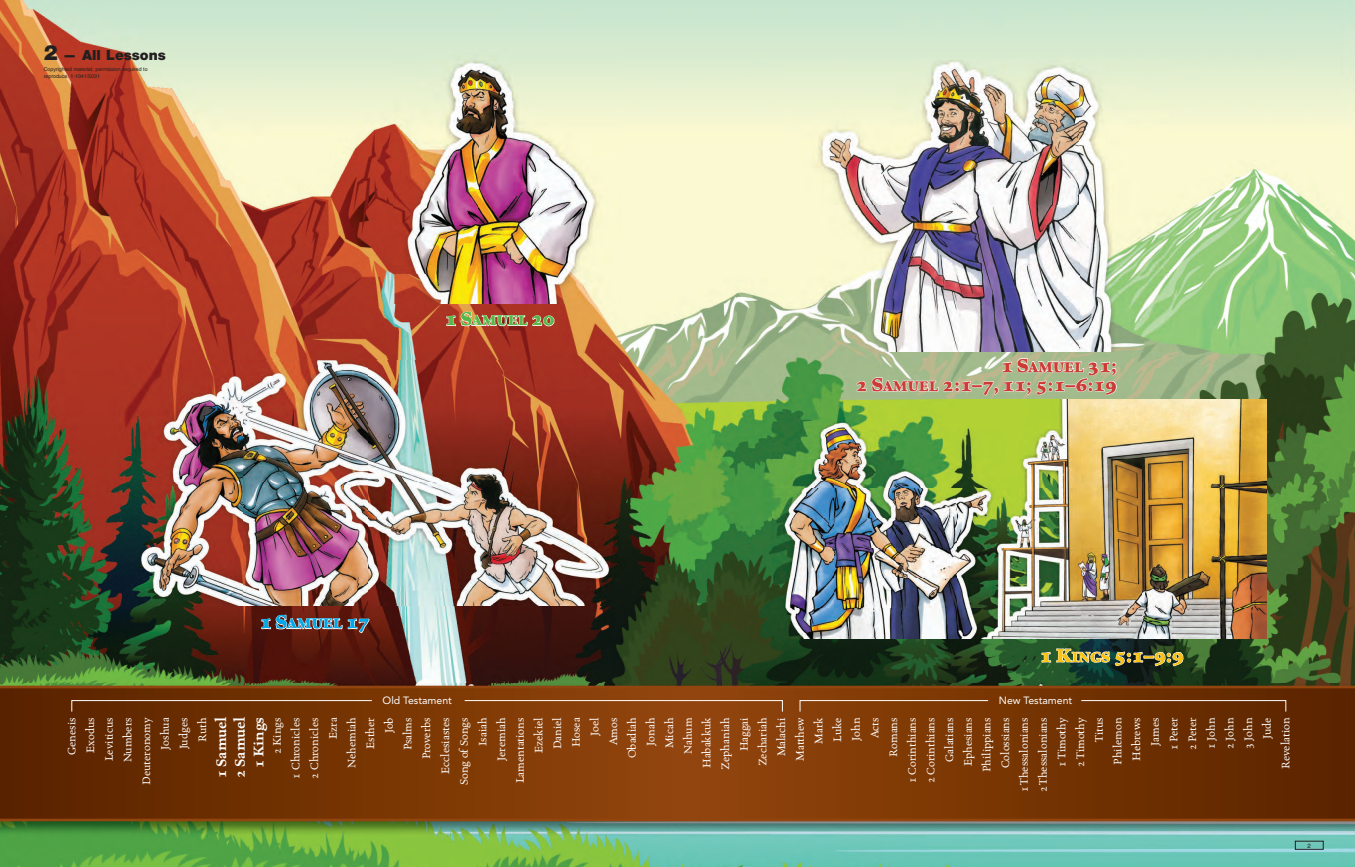
<style>
.page{position:relative;width:1355px;height:867px;background:#fff}
.page>*{position:absolute;margin:0;border:0;box-sizing:border-box;transform-origin:0 0}
.t1{font:700 21px/19.2px "Celestia Antiqua Std";color:#cd3b35;text-align:right}
.t2{font:700 21px "Celestia Antiqua Std";color:#fec40e}
.t3{font:600 15.75px "Celestia Antiqua Std";color:#fff}
.t4{font:700 15.75px "Celestia Antiqua Std";letter-spacing:-.015em;color:#00a9ea}
.t5{font:700 15.75px "Celestia Antiqua Std";letter-spacing:-.015em;color:#56b947}
.t6{font:900 14px "Helvetica Neue LT Std";color:#231f20}
.t7{font:12.25px/18.6px "Celestia Antiqua Std";color:#fff;text-align:right}
.t8{font:10.5px "Avenir LT Std";color:#fff}
.t9{font:6.12px "Helvetica LT Std";color:#231f20}
.t10{font:5.25px/7px "Helvetica LT Std";color:#231f20}
.s1{font-size:21px}
.s2{font-size:15.75px}
</style>
<div class="page">
<img style="left:0;top:0;width:1355px;height:866px">
<svg style="left:261px;top:614px;width:109px;height:31px;background:#763b31"></svg>
<svg style="left:1041px;top:638px;width:143px;height:28px;background:#435d4f"></svg>
<svg style="left:856px;top:357px;width:261px;height:42px;background:#b5c59f"></svg>
<svg style="left:446px;top:311px;width:109px;height:31px;background:#b85645"></svg>
<img style="left:0;top:683px;width:1355px;height:153px">
<svg style="left:0;top:685px;width:1355px;height:136px;background:#763404"></svg>
<div style="left:1295px;top:840px;width:28px;height:9px;border:1px solid #231f20"></div>
<img style="left:119px;top:360px;width:499px;height:245px">
<img style="left:773px;top:399px;width:493px;height:239px">
<img style="left:783px;top:61px;width:385px;height:290px">
<img style="left:393px;top:50px;width:227px;height:253px">
<svg style="left:71px;top:699px;width:302px;height:13px;background:#763e14"></svg>
<svg style="left:799px;top:699px;width:190px;height:13px;background:#8b4a19"></svg>
<svg style="left:464px;top:699px;width:319px;height:13px;background:#944f1e"></svg>
<svg style="left:1080px;top:699px;width:206px;height:13px;background:#743d14"></svg>
<p class="t6" style="left:44px;top:47px;width:124px"><span class="s1">2</span> — All Lessons</p>
<p class="t10" style="left:44px;top:65px;width:105px">Copyrighted material; permission required to reproduce. 1-1041/5031</p>
<p class="t5" style="left:445px;top:312px;width:112px"><span class="s1">1 S</span>AMUEL <span class="s1">20</span></p>
<h1 class="t1" style="left:855px;top:355px;width:263px">1 S<span class="s2">AMUEL</span> 31;<br>2 S<span class="s2">AMUEL</span> 2:1–7, 11; 5:1–6:19</h1>
<p class="t4" style="left:260px;top:614px;width:112px"><span class="s1">1 S</span>AMUEL <span class="s1">17</span></p>
<h1 class="t2" style="left:1040px;top:643px;width:145px">1 K<span class="s2">INGS</span> 5:1–9:9</h1>
<p class="t8" style="left:383px;top:694px;width:71px">Old Testament</p>
<p class="t8" style="left:999px;top:694px;width:75px">New Testament</p>
<p class="t3" style="left:213px;top:777px;width:62px;rotate:-90deg">1 Samuel</p>
<p class="t7" style="left:679px;top:753px;width:38px;rotate:-90deg">Nahum</p>
<p class="t7" style="left:1034px;top:792px;width:76px;rotate:-90deg">2 Thessalonians</p>
<p class="t3" style="left:232px;top:777px;width:62px;rotate:-90deg">2 Samuel</p>
<p class="t7" style="left:698px;top:767px;width:52px;rotate:-90deg">Habakkuk</p>
<p class="t3" style="left:250px;top:767px;width:53px;rotate:-90deg">1 Kings</p>
<p class="t7" style="left:716px;top:769px;width:54px;rotate:-90deg">Zephaniah</p>
<p class="t7" style="left:1127px;top:760px;width:44px;rotate:-90deg">Hebrews</p>
<p class="t7" style="left:361px;top:748px;width:33px;rotate:-90deg">Esther</p>
<p class="t7" style="left:1164px;top:749px;width:34px;rotate:-90deg">1 Peter</p>
<p class="t7" style="left:922px;top:783px;width:67px;rotate:-90deg">2 Corinthians</p>
<p class="t7" style="left:1183px;top:749px;width:34px;rotate:-90deg">2 Peter</p>
<p class="t7" style="left:81px;top:752px;width:37px;rotate:-90deg">Exodus</p>
<p class="t7" style="left:548px;top:749px;width:33px;rotate:-90deg">Daniel</p>
<p class="t7" style="left:119px;top:762px;width:46px;rotate:-90deg">Numbers</p>
<p class="t7" style="left:585px;top:735px;width:20px;rotate:-90deg">Joel</p>
<p class="t7" style="left:287px;top:778px;width:62px;rotate:-90deg">1 Chronicles</p>
<p class="t7" style="left:754px;top:766px;width:50px;rotate:-90deg">Zechariah</p>
<p class="t7" style="left:1052px;top:766px;width:51px;rotate:-90deg">1 Timothy</p>
<p class="t7" style="left:399px;top:750px;width:34px;rotate:-90deg">Psalms</p>
<p class="t7" style="left:791px;top:760px;width:45px;rotate:-90deg">Matthew</p>
<p class="t7" style="left:1071px;top:766px;width:51px;rotate:-90deg">2 Timothy</p>
<p class="t7" style="left:63px;top:755px;width:39px;rotate:-90deg">Genesis</p>
<p class="t7" style="left:529px;top:752px;width:37px;rotate:-90deg">Ezekiel</p>
<p class="t7" style="left:137px;top:784px;width:69px;rotate:-90deg">Deuteronomy</p>
<p class="t7" style="left:604px;top:745px;width:29px;rotate:-90deg">Amos</p>
<p class="t7" style="left:324px;top:738px;width:23px;rotate:-90deg">Ezra</p>
<p class="t7" style="left:810px;top:743px;width:28px;rotate:-90deg">Mark</p>
<p class="t7" style="left:866px;top:738px;width:22px;rotate:-90deg">Acts</p>
<p class="t7" style="left:1090px;top:741px;width:26px;rotate:-90deg">Titus</p>
<p class="t7" style="left:305px;top:778px;width:62px;rotate:-90deg">2 Chronicles</p>
<p class="t7" style="left:417px;top:759px;width:43px;rotate:-90deg">Proverbs</p>
<p class="t7" style="left:772px;top:756px;width:40px;rotate:-90deg">Malachi</p>
<p class="t7" style="left:268px;top:753px;width:38px;rotate:-90deg">2 Kings</p>
<p class="t7" style="left:735px;top:751px;width:35px;rotate:-90deg">Haggai</p>
<p class="t7" style="left:940px;top:761px;width:46px;rotate:-90deg">Galatians</p>
<p class="t7" style="left:156px;top:749px;width:33px;rotate:-90deg">Joshua</p>
<p class="t7" style="left:623px;top:758px;width:42px;rotate:-90deg">Obadiah</p>
<p class="t7" style="left:100px;top:760px;width:45px;rotate:-90deg">Leviticus</p>
<p class="t7" style="left:567px;top:747px;width:31px;rotate:-90deg">Hosea</p>
<p class="t7" style="left:511px;top:782px;width:67px;rotate:-90deg">Lamentations</p>
<p class="t7" style="left:996px;top:768px;width:52px;rotate:-90deg">Colossians</p>
<p class="t7" style="left:1239px;top:768px;width:53px;rotate:-90deg">3 John<br>Jude<br>Revelation</p>
<p class="t7" style="left:343px;top:767px;width:52px;rotate:-90deg">Nehemiah</p>
<p class="t7" style="left:1108px;top:764px;width:49px;rotate:-90deg">Philemon</p>
<p class="t7" style="left:455px;top:785px;width:69px;rotate:-90deg">Song of Songs</p>
<p class="t7" style="left:847px;top:740px;width:25px;rotate:-90deg">John</p>
<p class="t7" style="left:473px;top:745px;width:30px;rotate:-90deg">Isaiah</p>
<p class="t7" style="left:959px;top:765px;width:50px;rotate:-90deg">Ephesians</p>
<p class="t7" style="left:1202px;top:748px;width:33px;rotate:-90deg">1 John</p>
<p class="t7" style="left:492px;top:760px;width:45px;rotate:-90deg">Jeremiah</p>
<p class="t7" style="left:978px;top:771px;width:56px;rotate:-90deg">Philippians</p>
<p class="t7" style="left:1220px;top:748px;width:33px;rotate:-90deg">2 John</p>
<p class="t7" style="left:193px;top:741px;width:26px;rotate:-90deg">Ruth</p>
<p class="t7" style="left:660px;top:748px;width:32px;rotate:-90deg">Micah</p>
<p class="t7" style="left:1015px;top:792px;width:76px;rotate:-90deg">1 Thessalonians</p>
<p class="t7" style="left:175px;top:749px;width:33px;rotate:-90deg">Judges</p>
<p class="t7" style="left:641px;top:745px;width:29px;rotate:-90deg">Jonah</p>
<p class="t7" style="left:380px;top:733px;width:17px;rotate:-90deg">Job</p>
<p class="t7" style="left:903px;top:783px;width:67px;rotate:-90deg">1 Corinthians</p>
<p class="t7" style="left:436px;top:773px;width:58px;rotate:-90deg">Ecclesiastes</p>
<p class="t7" style="left:828px;top:741px;width:26px;rotate:-90deg">Luke</p>
<p class="t7" style="left:884px;top:756px;width:41px;rotate:-90deg">Romans</p>
<p class="t7" style="left:1146px;top:745px;width:30px;rotate:-90deg">James</p>
<p class="t9" style="left:1307px;top:841px;width:5px">2</p>
</div>
